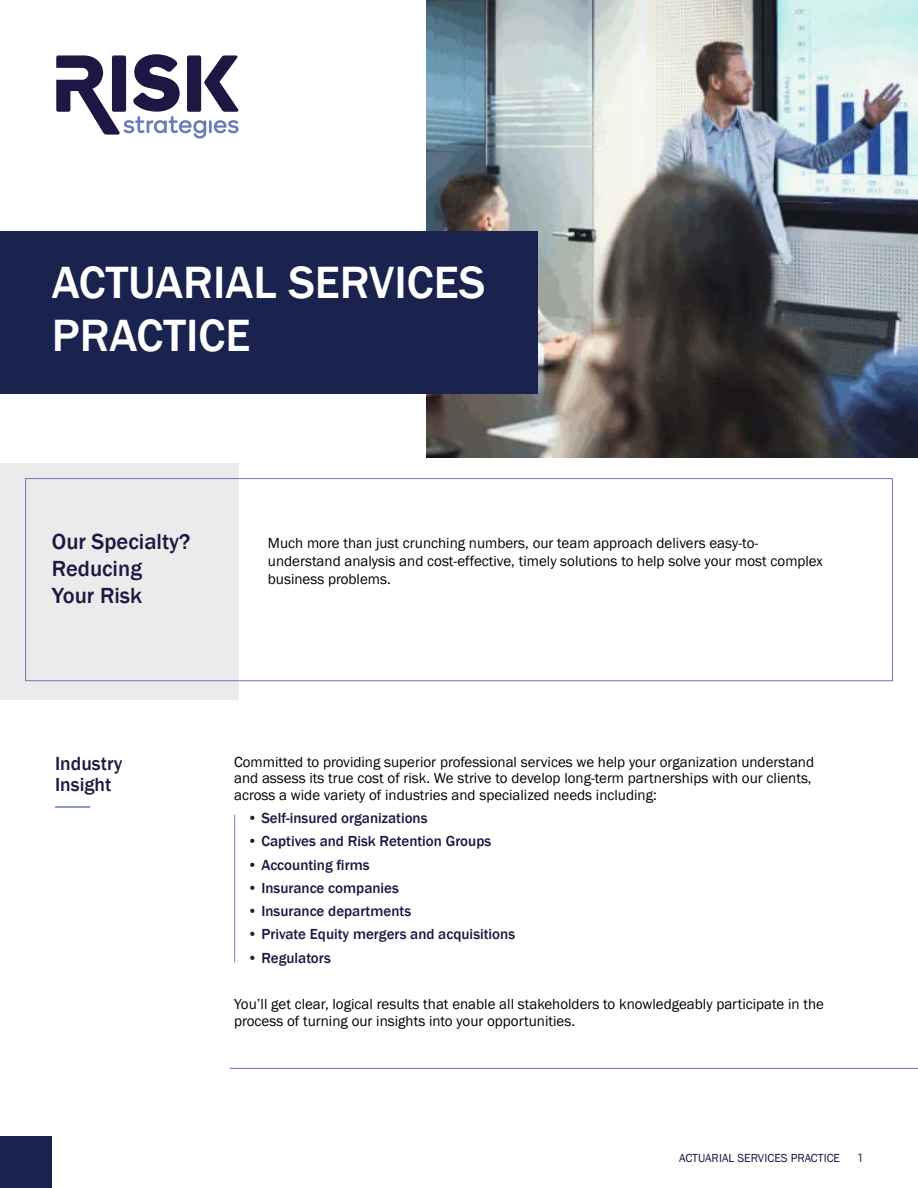
<style>
.page{position:relative;width:918px;height:1188px;background:#fff}
.page>*{position:absolute;margin:0;border:0;box-sizing:border-box;transform-origin:0 0}
.t1{font:500 46.5px/52.5px "Franklin Gothic";color:#fff}
.t2{font:500 22.5px/27px "Franklin Gothic";color:#1d1843}
.t3{font:500 19.5px/21px "Franklin Gothic";color:#1d1843}
.t4{font:15px/16.5px "Franklin Gothic";color:#000}
.t5{font:500 15px "Franklin Gothic";color:#1d1843}
.t6{font:12px "Franklin Gothic";color:#1d1843}
.t7{font:12px "Gotham";color:#1d1843}
</style>
<div class="page">
<div style="left:0;top:1136px;width:52px;height:52px;background:#1a224e"></div>
<svg style="left:56px;top:54px;width:183px;height:84px"></svg>
<hr style="left:230px;top:1068px;width:688px;height:1px;background:#687cb9">
<hr style="left:234px;top:815px;width:1px;height:147px;background:#687cb9">
<hr style="left:55px;top:806px;width:35px;height:2px;background:#687cb9">
<img style="left:427px;top:0;width:491px;height:457px">
<div style="left:0;top:231px;width:538px;height:163px;background:#1a224e"></div>
<div style="left:0;top:463px;width:239px;height:236px;background:#ebebeb"></div>
<div style="left:25px;top:478px;width:868px;height:203px;border:1px solid #687cb9"></div>
<h1 class="t1" style="left:52px;top:257px;width:435px">ACTUARIAL SERVICES<br>PRACTICE</h1>
<h2 class="t2" style="left:52px;top:528px;width:140px">Our Specialty?<br>Reducing<br>Your Risk</h2>
<p class="t4" style="left:268px;top:534px;width:556px;line-height:18px">Much more than just crunching numbers, our team approach delivers easy-to&shy;understand analysis and cost-effective, timely solutions to help solve your most complex business problems.</p>
<h3 class="t3" style="left:55px;top:753px;width:69px">Industry<br>Insight</h3>
<p class="t4" style="left:234px;top:754px;width:582px">Committed to providing superior professional services we help your organization understand and assess its true cost of risk. We strive to develop long-term partnerships with our clients, across a wide variety of industries and specialized needs including:</p>
<p class="t5" style="left:248px;top:809px;width:181px">• Self-insured organizations</p>
<p class="t5" style="left:248px;top:832px;width:245px">• Captives and Risk Retention Groups</p>
<p class="t5" style="left:248px;top:855px;width:123px">• Accounting firms</p>
<p class="t5" style="left:248px;top:879px;width:153px">• Insurance companies</p>
<p class="t5" style="left:248px;top:902px;width:165px">• Insurance departments</p>
<p class="t5" style="left:248px;top:925px;width:269px">• Private Equity mergers and acquisitions</p>
<p class="t5" style="left:248px;top:948px;width:85px">• Regulators</p>
<p class="t4" style="left:234px;top:996px;width:591px">You’ll get clear, logical results that enable all stakeholders to knowledgeably participate in the process of turning our insights into your opportunities.</p>
<p class="t6" style="left:679px;top:1151px;width:162px">ACTUARIAL SERVICES PRACTICE</p>
<p class="t7" style="left:858px;top:1150px;width:6px">1</p>
</div>
